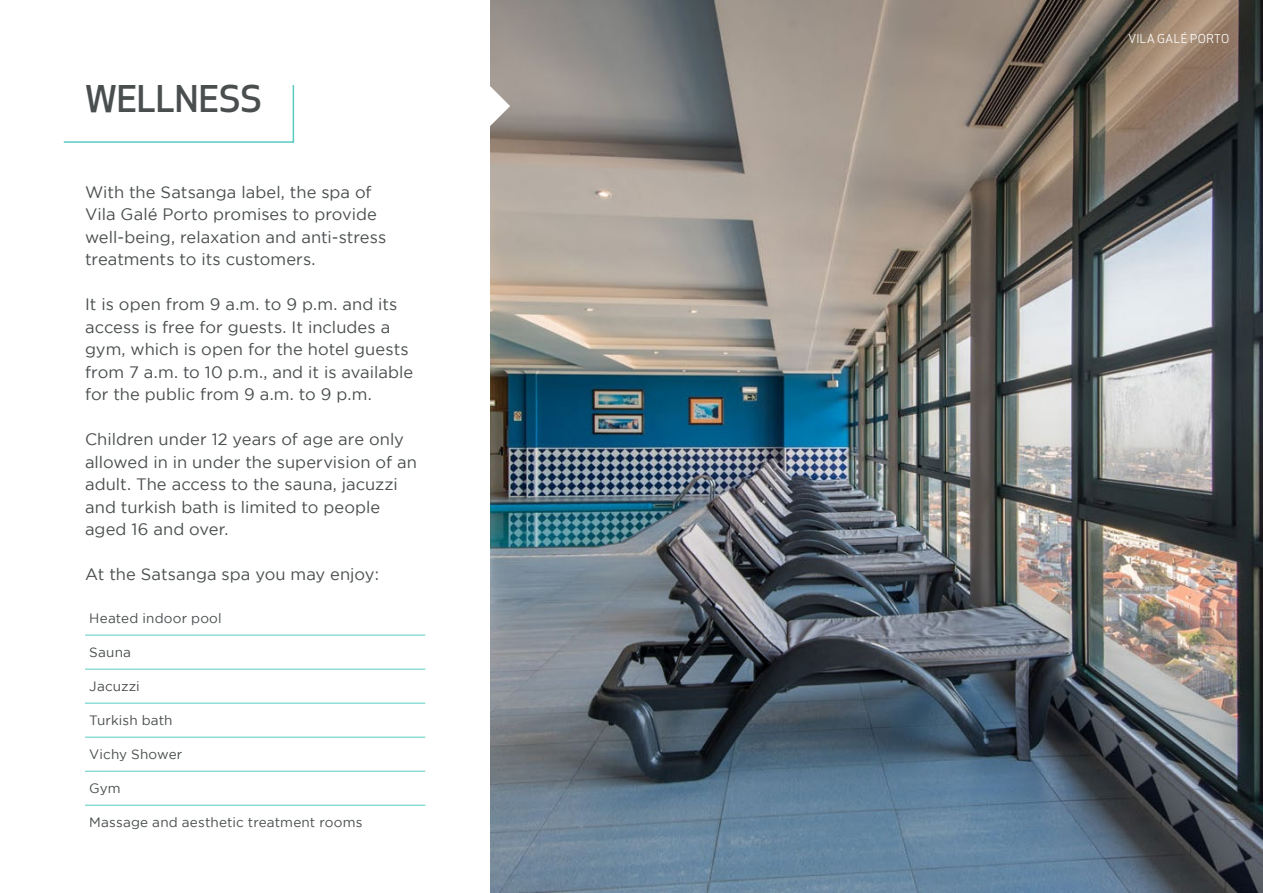
<style>
.page{position:relative;width:1263px;height:893px;background:#fff}
.page>*{position:absolute;margin:0;border:0;box-sizing:border-box;transform-origin:0 0}
.t1{font:500 36px "Apex New";color:#4a4e4f}
.t2{font:16.5px/22.5px "Gotham";letter-spacing:.005em;color:#4a4e4f}
.t3{font:13.5px "Gotham";letter-spacing:.01em;color:#4a4e4f}
.t4{font:12px "Apex New";letter-spacing:.04em;color:#fff}
</style>
<div class="page">
<img style="left:490px;top:0;width:773px;height:893px">
<hr style="left:85px;top:635px;width:340px;height:1px;background:#58ccc2">
<hr style="left:85px;top:669px;width:340px;height:1px;background:#58ccc2">
<hr style="left:85px;top:703px;width:340px;height:1px;background:#58ccc2">
<hr style="left:85px;top:737px;width:340px;height:1px;background:#58ccc2">
<hr style="left:85px;top:771px;width:340px;height:1px;background:#58ccc2">
<hr style="left:85px;top:805px;width:340px;height:1px;background:#58ccc2">
<svg style="left:490px;top:85px;width:20px;height:42px"></svg>
<svg style="left:63px;top:85px;width:232px;height:58px"></svg>
<h1 class="t1" style="left:85px;top:75px;width:178px">WELLNESS</h1>
<p class="t2" style="left:85px;top:180px;width:303px">With the Satsanga label, the spa of Vila Galé Porto promises to provide well-being, relaxation and anti-stress treatments to its customers.</p>
<p class="t2" style="left:85px;top:293px;width:330px">It is open from 9 a.m. to 9 p.m. and its access is free for guests. It includes a gym, which is open for the hotel guests from 7 a.m. to 10 p.m., and it is available for the public from 9 a.m. to 9 p.m.</p>
<p class="t2" style="left:85px;top:428px;width:333px">Children under 12 years of age are only allowed in in under the supervision of an adult. The access to the sauna, jacuzzi and turkish bath is limited to people aged 16 and over.</p>
<p class="t2" style="left:85px;top:563px;width:295px">At the Satsanga spa you may enjoy:</p>
<p class="t3" style="left:89px;top:611px;width:134px">Heated indoor pool</p>
<p class="t3" style="left:89px;top:645px;width:43px">Sauna</p>
<p class="t3" style="left:89px;top:679px;width:52px">Jacuzzi</p>
<p class="t3" style="left:89px;top:713px;width:85px">Turkish bath</p>
<p class="t3" style="left:89px;top:747px;width:95px">Vichy Shower</p>
<p class="t3" style="left:89px;top:781px;width:33px">Gym</p>
<p class="t3" style="left:89px;top:815px;width:275px">Massage and aesthetic treatment rooms</p>
<p class="t4" style="left:1128px;top:31px;width:102px">VILA GALÉ PORTO</p>
</div>
